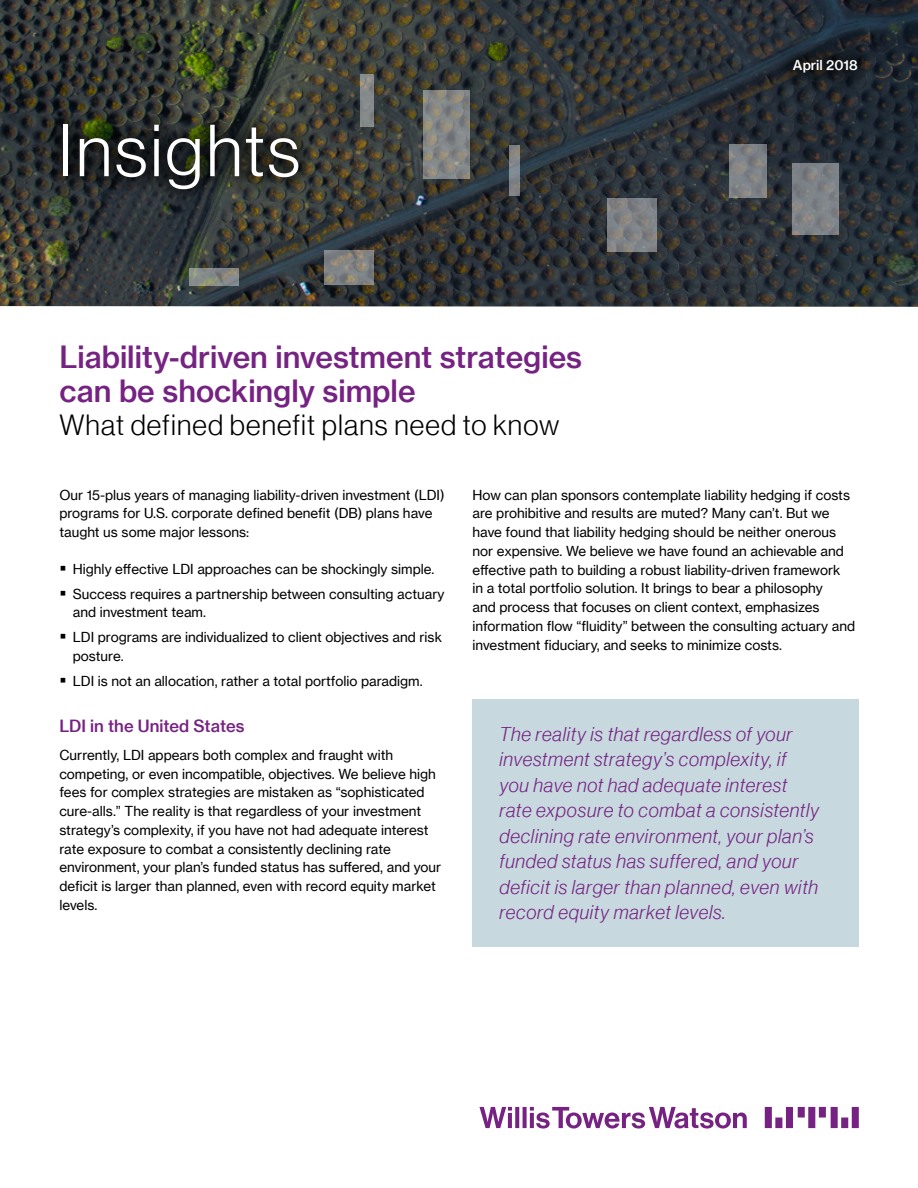
<style>
.page{position:relative;width:918px;height:1188px;background:#fff}
.page>*{position:absolute;margin:0;border:0;box-sizing:border-box;transform-origin:0 0}
.t1{font:72px "N Haas Grotesk DS Pro 45 Lt";letter-spacing:.04em;color:#fff}
.t2{font:30px/34.5px "N Haas Grotesk TX Pro 65 Md";color:#762283}
.t3{font:28.5px "N Haas Grotesk DS Pro 45 Lt";letter-spacing:.04em;color:#000}
.t4{font:19.5px/25.5px "N Haas Grotesk DS Pro 46 Lt It";letter-spacing:.04em;color:#762283}
.t5{font:16.5px "N Haas Grotesk TX Pro 65 Md";color:#762283}
.t6{font:13.5px/18.8px "N Haas Grotesk TX Pro 55 Rg";color:#000}
.t7{font:13.5px "N Haas Grotesk TX Pro 65 Md";color:#fff}
</style>
<div class="page">
<svg style="left:479px;top:1107px;width:380px;height:22px"></svg>
<img style="left:0;top:0;width:918px;height:307px">
<div style="left:775px;top:41px;width:102px;height:50px;background:#000;opacity:.55"></div>
<div style="left:44px;top:105px;width:273px;height:104px;background:#000;opacity:.55"></div>
<svg style="left:729px;top:144px;width:38px;height:54px;background:#7f8184"></svg>
<svg style="left:607px;top:198px;width:50px;height:54px;background:#7f8183"></svg>
<svg style="left:509px;top:145px;width:11px;height:51px"></svg>
<svg style="left:324px;top:250px;width:50px;height:34px;background:#82827f"></svg>
<svg style="left:189px;top:268px;width:50px;height:17px"></svg>
<svg style="left:793px;top:163px;width:46px;height:71px;background:#7d8185"></svg>
<svg style="left:360px;top:74px;width:13px;height:53px"></svg>
<svg style="left:423px;top:91px;width:47px;height:88px;background:#858683"></svg>
<div style="left:472px;top:699px;width:387px;height:248px;background:#c7d9de"></div>
<h1 class="t1" style="left:59px;top:110px;width:243px">Insights</h1>
<h2 class="t2" style="left:59px;top:340px;width:524px">Liability-driven investment strategies can be shockingly simple</h2>
<h3 class="t3" style="left:59px;top:409px;width:502px">What defined benefit plans need to know</h3>
<p class="t7" style="left:793px;top:57px;width:66px">April 2018</p>
<p class="t6" style="left:59px;top:485px;width:387px">Our 15-plus years of managing liability-driven investment (LDI) programs for U.S. corporate defined benefit (DB) plans have taught us some major lessons:</p>
<p class="t6" style="left:73px;top:557px;width:373px;line-height:24.8px">Highly effective LDI approaches can be shockingly simple.<br>Success requires a partnership between consulting actuary</p>
<p class="t6" style="left:73px;top:600px;width:371px;line-height:24.8px">and investment team.<br>LDI programs are individualized to client objectives and risk</p>
<p class="t6" style="left:73px;top:644px;width:351px;line-height:24.8px">posture.<br>LDI is not an allocation, rather a total portfolio paradigm.</p>
<p class="t5" style="left:59px;top:716px;width:187px">LDI in the United States</p>
<p class="t6" style="left:59px;top:746px;width:383px">Currently, LDI appears both complex and fraught with competing, or even incompatible, objectives. We believe high fees for complex strategies are mistaken as “sophisticated cure-alls.” The reality is that regardless of your investment strategy’s complexity, if you have not had adequate interest rate exposure to combat a consistently declining rate environment, your plan’s funded status has suffered, and your deficit is larger than planned, even with record equity market levels.</p>
<p class="t6" style="left:472px;top:485px;width:384px">How can plan sponsors contemplate liability hedging if costs are prohibitive and results are muted? Many can’t. But we have found that liability hedging should be neither onerous nor expensive. We believe we have found an achievable and effective path to building a robust liability-driven framework<br>in a total portfolio solution. It brings to bear a philosophy<br>and process that focuses on client context, emphasizes information flow “fluidity” between the consulting actuary and investment fiduciary, and seeks to minimize costs.</p>
<p class="t4" style="left:500px;top:721px;width:321px">The reality is that regardless of your investment strategy’s complexity, if you have not had adequate interest rate exposure to combat a consistently declining rate environment, your plan’s funded status has suffered, and your deficit is larger than planned, even with record equity market levels.</p>
</div>
